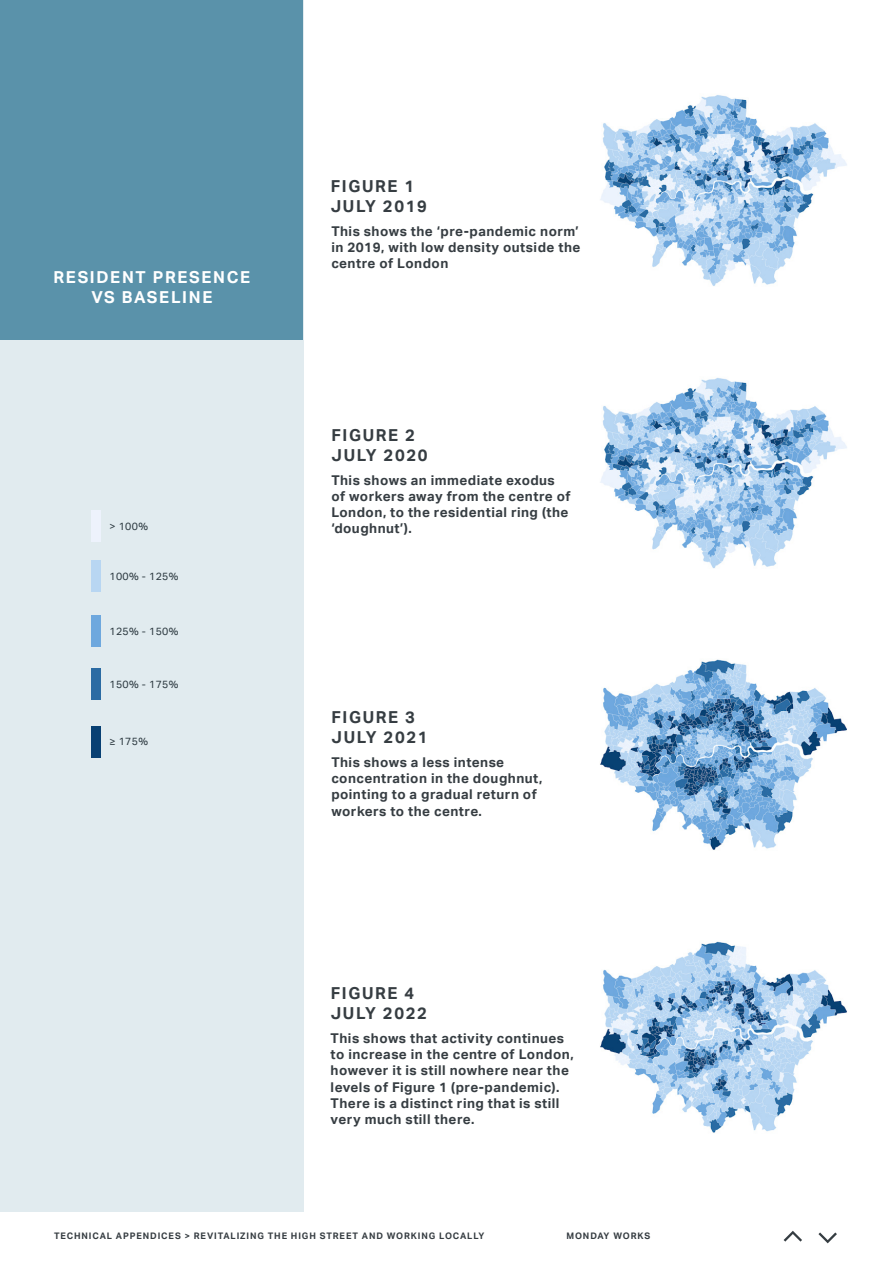
<style>
.page{position:relative;width:893px;height:1263px;background:#fff}
.page>*{position:absolute;margin:0;border:0;box-sizing:border-box;transform-origin:0 0}
.t1{font:700 16.5px/19.8px "Aktiv Grotesk";letter-spacing:.1em;color:#363d42}
.t2{font:700 16.5px/19.8px "Aktiv Grotesk";letter-spacing:.1em;color:#fff;text-align:center}
.t3{font:700 13.5px/16.2px "Aktiv Grotesk";letter-spacing:.035em;color:#363d42}
.t4{font:10.5px "Aktiv Grotesk";letter-spacing:.035em;color:#2c3940}
.t5{font:700 9px "Aktiv Grotesk";letter-spacing:.1em;color:#363d42}
</style>
<div class="page">
<svg style="left:818px;top:1232px;width:19px;height:11px"></svg>
<svg style="left:784px;top:1231px;width:18px;height:10px"></svg>
<div style="left:0;top:0;width:304px;height:1211px;background:#e1ebef"></div>
<div style="left:0;top:0;width:303px;height:340px;background:#5a92aa"></div>
<div style="left:92px;top:511px;width:9px;height:31px;background:#edf2fc"></div>
<div style="left:92px;top:560px;width:9px;height:32px;background:#b8d6f2"></div>
<div style="left:92px;top:615px;width:9px;height:32px;background:#6ea8de"></div>
<div style="left:92px;top:668px;width:9px;height:32px;background:#2b6ba3"></div>
<div style="left:92px;top:726px;width:9px;height:31px;background:#084073"></div>
<img style="left:600px;top:95px;width:247px;height:191px">
<img style="left:600px;top:378px;width:247px;height:191px">
<img style="left:600px;top:659px;width:247px;height:191px">
<img style="left:600px;top:941px;width:247px;height:192px">
<h3 class="t2" style="left:53px;top:268px;width:198px">RESIDENT PRESENCE<br>VS BASELINE</h3>
<p class="t4" style="left:109px;top:520px;width:40px">&gt; 100%</p>
<p class="t4" style="left:109px;top:570px;width:71px">100% - 125%</p>
<p class="t4" style="left:109px;top:625px;width:71px">125% - 150%</p>
<p class="t4" style="left:109px;top:678px;width:71px">150% - 175%</p>
<p class="t4" style="left:109px;top:735px;width:40px">≥ 175%</p>
<h4 class="t1" style="left:331px;top:177px;width:98px">FIGURE 1<br>JULY 2019</h4>
<p class="t3" style="left:331px;top:223px;width:251px;text-align:justify">This shows the ‘pre-pandemic norm’ in 2019, with low density outside the centre of London</p>
<h4 class="t1" style="left:331px;top:425px;width:98px">FIGURE 2<br>JULY 2020</h4>
<p class="t3" style="left:331px;top:472px;width:241px">This shows an immediate exodus of workers away from the centre of<br>London, to the residential ring (the ‘doughnut’).</p>
<h4 class="t1" style="left:331px;top:708px;width:98px">FIGURE 3<br>JULY 2021</h4>
<p class="t3" style="left:331px;top:754px;width:213px">This shows a less intense concentration in the doughnut, pointing to a gradual return of workers to the centre.</p>
<h4 class="t1" style="left:331px;top:984px;width:98px">FIGURE 4<br>JULY 2022</h4>
<p class="t3" style="left:331px;top:1030px;width:245px">This shows that activity continues to increase in the centre of London, however it is still nowhere near the levels of Figure 1 (pre-pandemic).<br>There is a distinct ring that is still very much still there.</p>
<p class="t5" style="left:54px;top:1231px;width:432px">TECHNICAL APPENDICES &gt; REVITALIZING THE HIGH STREET AND WORKING LOCALLY</p>
<p class="t5" style="left:566px;top:1231px;width:85px">MONDAY WORKS</p>
</div>
